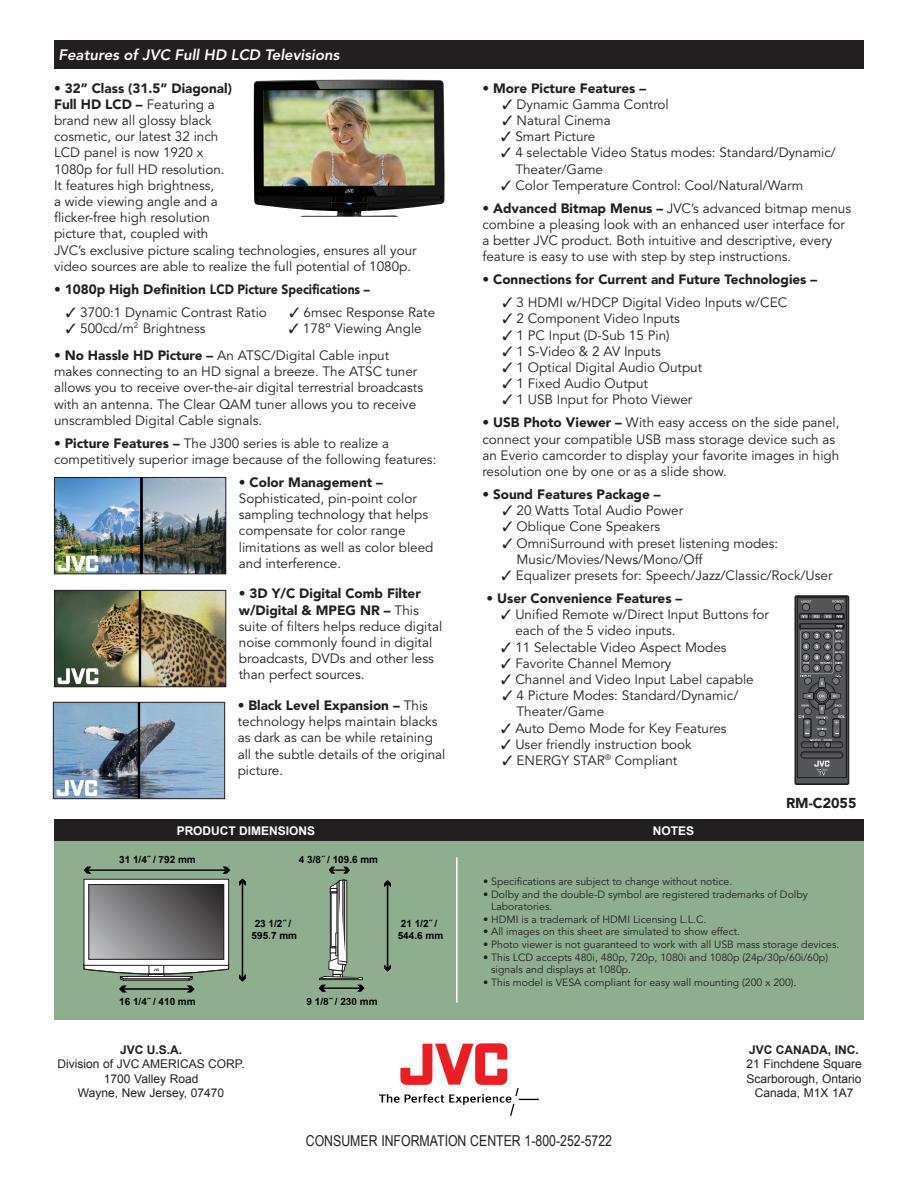
<style>
.page{position:relative;width:918px;height:1188px;background:#fff}
.page>*{position:absolute;margin:0;border:0;box-sizing:border-box;transform-origin:0 0}
.t1{font:15px "Arial Narrow";color:#231f20}
.t2{font:italic 800 15px "Avenir";color:#fff}
.t3{font:900 14.25px "Avenir";color:#231f20}
.t4{font:13.5px/16.2px "Avenir";color:#231f20}
.t5{font:900 13.5px "Avenir";color:#231f20}
.t6{font:12px/14.4px "Arial";color:#231f20;text-align:center}
.t7{font:700 12px "Arial";color:#231f20}
.t8{font:700 12px "Arial";color:#fff}
.t9{font:10.5px/12.6px "Avenir";color:#231f20}
.t10{font:700 10.05px/12px "Arial";color:#000;text-align:center}
.s1{font-weight:900}
</style>
<div class="page">
<svg style="left:379px;top:1043px;width:160px;height:73px"></svg>
<div style="left:54px;top:825px;width:810px;height:195px;background:#8eaf8e"></div>
<div style="left:54px;top:819px;width:810px;height:22px;background:#231f20"></div>
<svg style="left:86px;top:881px;width:141px;height:83px;background:#e2e1e1"></svg>
<div style="left:84px;top:879px;width:145px;height:87px;border:1px solid #231f20"></div>
<svg style="left:91px;top:886px;width:131px;height:71px;background:#747375"></svg>
<div style="left:89px;top:884px;width:135px;height:75px;border:1px solid #231f20"></div>
<hr style="left:87px;top:869px;width:140px;height:2px;background:#000">
<svg style="left:221px;top:866px;width:10px;height:8px"></svg>
<svg style="left:83px;top:866px;width:10px;height:8px"></svg>
<svg style="left:318px;top:866px;width:47px;height:126px"></svg>
<hr style="left:242px;top:881px;width:1px;height:98px;background:#000">
<svg style="left:238px;top:878px;width:8px;height:10px"></svg>
<svg style="left:238px;top:972px;width:8px;height:10px"></svg>
<svg style="left:84px;top:964px;width:145px;height:29px"></svg>
<hr style="left:387px;top:883px;width:1px;height:86px;background:#000">
<svg style="left:384px;top:963px;width:7px;height:9px"></svg>
<svg style="left:384px;top:880px;width:7px;height:9px"></svg>
<hr style="left:456px;top:857px;width:2px;height:146px;background:#fff">
<div style="left:54px;top:40px;width:810px;height:29px;background:#231f20"></div>
<img style="left:254px;top:79px;width:191px;height:138px">
<div style="left:795px;top:596px;width:54px;height:189px;border:1px solid #231f20;border-radius:2px"></div>
<svg style="left:795px;top:596px;width:53px;height:188px;background:#525254"></svg>
<img style="left:56px;top:479px;width:168px;height:93px">
<div style="left:54px;top:477px;width:172px;height:97px;border:1px solid #231f20"></div>
<img style="left:56px;top:592px;width:168px;height:93px">
<div style="left:54px;top:590px;width:172px;height:97px;border:1px solid #231f20"></div>
<svg style="left:58px;top:556px;width:40px;height:15px"></svg>
<svg style="left:58px;top:668px;width:40px;height:16px"></svg>
<img style="left:55px;top:704px;width:168px;height:93px">
<div style="left:53px;top:702px;width:172px;height:97px;border:1px solid #231f20"></div>
<svg style="left:57px;top:780px;width:40px;height:16px"></svg>
<p class="t2" style="left:58px;top:46px;width:283px">Features of JVC Full HD LCD Televisions</p>
<p class="t4" style="left:54px;top:80px;width:364px"><span class="s1">• 32” Class (31.5” Diagonal)<br>Full HD LCD –</span> Featuring a<br>brand new all glossy black<br>cosmetic, our latest 32 inch<br>LCD panel is now 1920 x<br>1080p for full HD resolution.<br>It features high brightness,<br>a wide viewing angle and a<br>flicker-free high resolution<br>picture that, coupled with<br>JVC’s exclusive picture scaling technologies, ensures all your video sources are able to realize the full potential of 1080p.</p>
<p class="t5" style="left:54px;top:281px;width:317px">• 1080p High Definition LCD Picture Specifications –</p>
<p class="t4" style="left:66px;top:304px;width:202px">✓ 3700:1 Dynamic Contrast Ratio</p>
<p class="t4" style="left:289px;top:304px;width:147px">✓ 6msec Response Rate</p>
<p class="t4" style="left:66px;top:321px;width:141px">✓ 500cd/m<sup>2</sup> Brightness</p>
<p class="t4" style="left:289px;top:321px;width:134px">✓ 178º Viewing Angle</p>
<p class="t4" style="left:54px;top:348px;width:371px"><span class="s1">• No Hassle HD Picture –</span> An ATSC/Digital Cable input makes connecting to an HD signal a breeze. The ATSC tuner allows you to receive over-the-air digital terrestrial broadcasts with an antenna. The Clear QAM tuner allows you to receive unscrambled Digital Cable signals.</p>
<p class="t4" style="left:54px;top:435px;width:384px"><span class="s1">• Picture Features –</span> The J300 series is able to realize a competitively superior image because of the following features:</p>
<p class="t4" style="left:239px;top:474px;width:196px"><span class="s1">• Color Management –<br></span>Sophisticated, pin-point color sampling technology that helps compensate for color range limitations as well as color bleed and interference.</p>
<p class="t4" style="left:239px;top:586px;width:205px"><span class="s1">• 3D Y/C Digital Comb Filter w/Digital &amp; MPEG NR –</span> This suite of filters helps reduce digital noise commonly found in digital broadcasts, DVDs and other less than perfect sources.</p>
<p class="t4" style="left:238px;top:698px;width:209px"><span class="s1">• Black Level Expansion –</span> This technology helps maintain blacks as dark as can be while retaining all the subtle details of the original picture.</p>
<p class="t5" style="left:482px;top:80px;width:165px">• More Picture Features –</p>
<p class="t4" style="left:502px;top:96px;width:168px">✓ Dynamic Gamma Control</p>
<p class="t4" style="left:502px;top:113px;width:110px">✓ Natural Cinema</p>
<p class="t4" style="left:501px;top:129px;width:96px">✓ Smart Picture</p>
<p class="t4" style="left:515px;top:145px;width:322px;text-indent:-14px">✓ 4 selectable Video Status modes: Standard/Dynamic/<br>Theater/Game</p>
<p class="t4" style="left:501px;top:177px;width:304px">✓ Color Temperature Control: Cool/Natural/Warm</p>
<p class="t4" style="left:482px;top:200px;width:370px"><span class="s1">• Advanced Bitmap Menus –</span> JVC’s advanced bitmap menus combine a pleasing look with an enhanced user interface for a better JVC product. Both intuitive and descriptive, every feature is easy to use with step by step instructions.</p>
<p class="t5" style="left:482px;top:271px;width:336px">• Connections for Current and Future Technologies –</p>
<p class="t4" style="left:502px;top:295px;width:286px">✓ 3 HDMI w/HDCP Digital Video Inputs w/CEC</p>
<p class="t4" style="left:502px;top:311px;width:179px">✓ 2 Component Video Inputs</p>
<p class="t4" style="left:502px;top:327px;width:169px">✓ 1 PC Input (D-Sub 15 Pin)</p>
<p class="t4" style="left:502px;top:344px;width:160px">✓ 1 S-Video &amp; 2 AV Inputs</p>
<p class="t4" style="left:502px;top:360px;width:201px">✓ 1 Optical Digital Audio Output</p>
<p class="t4" style="left:502px;top:376px;width:147px">✓ 1 Fixed Audio Output</p>
<p class="t4" style="left:502px;top:392px;width:192px">✓ 1 USB Input for Photo Viewer</p>
<p class="t4" style="left:482px;top:415px;width:359px"><span class="s1">• USB Photo Viewer –</span> With easy access on the side panel, connect your compatible USB mass storage device such as an Everio camcorder to display your favorite images in high resolution one by one or as a slide show.</p>
<p class="t5" style="left:482px;top:486px;width:180px">• Sound Features Package –</p>
<p class="t4" style="left:502px;top:503px;width:182px">✓ 20 Watts Total Audio Power</p>
<p class="t4" style="left:502px;top:519px;width:159px">✓ Oblique Cone Speakers</p>
<p class="t4" style="left:517px;top:535px;width:263px;text-indent:-14px">✓ OmniSurround with preset listening modes:<br>Music/Movies/News/Mono/Off</p>
<p class="t4" style="left:502px;top:568px;width:332px">✓ Equalizer presets for: Speech/Jazz/Classic/Rock/User</p>
<p class="t5" style="left:486px;top:590px;width:197px">• User Convenience Features –</p>
<p class="t4" style="left:515px;top:607px;width:255px;text-indent:-14px">✓ Unified Remote w/Direct Input Buttons for each of the 5 video inputs.</p>
<p class="t4" style="left:501px;top:639px;width:227px">✓ 11 Selectable Video Aspect Modes</p>
<p class="t4" style="left:501px;top:655px;width:172px">✓ Favorite Channel Memory</p>
<p class="t4" style="left:501px;top:672px;width:254px">✓ Channel and Video Input Label capable</p>
<p class="t4" style="left:517px;top:688px;width:223px;text-indent:-14px">✓ 4 Picture Modes: Standard/Dynamic/<br>Theater/Game</p>
<p class="t4" style="left:501px;top:720px;width:227px">✓ Auto Demo Mode for Key Features</p>
<p class="t4" style="left:501px;top:736px;width:192px">✓ User friendly instruction book</p>
<p class="t4" style="left:502px;top:753px;width:177px">✓ ENERGY STAR<sup>®</sup> Compliant</p>
<p class="t3" style="left:786px;top:794px;width:72px">RM-C2055</p>
<p class="t8" style="left:177px;top:822px;width:140px">PRODUCT DIMENSIONS</p>
<p class="t8" style="left:653px;top:822px;width:43px">NOTES</p>
<p class="t10" style="left:119px;top:853px;width:78px">31 1/4˝ / 792 mm</p>
<p class="t10" style="left:299px;top:853px;width:81px">4 3/8˝ / 109.6 mm</p>
<p class="t10" style="left:119px;top:996px;width:78px">16 1/4˝ / 410 mm</p>
<p class="t10" style="left:252px;top:918px;width:47px">23 1/2˝ /<br>595.7 mm</p>
<p class="t10" style="left:398px;top:918px;width:47px">21 1/2˝ /<br>544.6 mm</p>
<p class="t10" style="left:307px;top:996px;width:73px">9 1/8˝ / 230 mm</p>
<p class="t9" style="left:483px;top:875px;width:251px">• Specifications are subject to change without notice.</p>
<p class="t9" style="left:491px;top:888px;width:318px;text-indent:-8px">• Dolby and the double-D symbol are registered trademarks of Dolby<br>Laboratories.</p>
<p class="t9" style="left:483px;top:913px;width:225px">• HDMI is a trademark of HDMI Licensing L.L.C.</p>
<p class="t9" style="left:483px;top:926px;width:259px">• All images on this sheet are simulated to show effect.</p>
<p class="t9" style="left:483px;top:938px;width:358px">• Photo viewer is not guaranteed to work with all USB mass storage devices.</p>
<p class="t9" style="left:491px;top:951px;width:338px;text-indent:-8px">• This LCD accepts 480i, 480p, 720p, 1080i and 1080p (24p/30p/60i/60p) signals and displays at 1080p.</p>
<p class="t9" style="left:483px;top:976px;width:315px">• This model is VESA compliant for easy wall mounting (200 x 200).</p>
<p class="t7" style="left:120px;top:1041px;width:64px">JVC U.S.A.</p>
<p class="t6" style="left:58px;top:1057px;width:189px">Division of JVC AMERICAS CORP.</p>
<p class="t6" style="left:104px;top:1071px;width:96px">1700 Valley Road</p>
<p class="t6" style="left:78px;top:1086px;width:148px">Wayne, New Jersey, 07470</p>
<p class="t1" style="left:306px;top:1132px;width:308px">CONSUMER INFORMATION CENTER 1-800-252-5722</p>
<p class="t7" style="left:749px;top:1041px;width:111px">JVC CANADA, INC.</p>
<p class="t6" style="left:746px;top:1057px;width:117px">21 Finchdene Square<br>Scarborough, Ontario<br>Canada, M1X 1A7</p>
</div>
